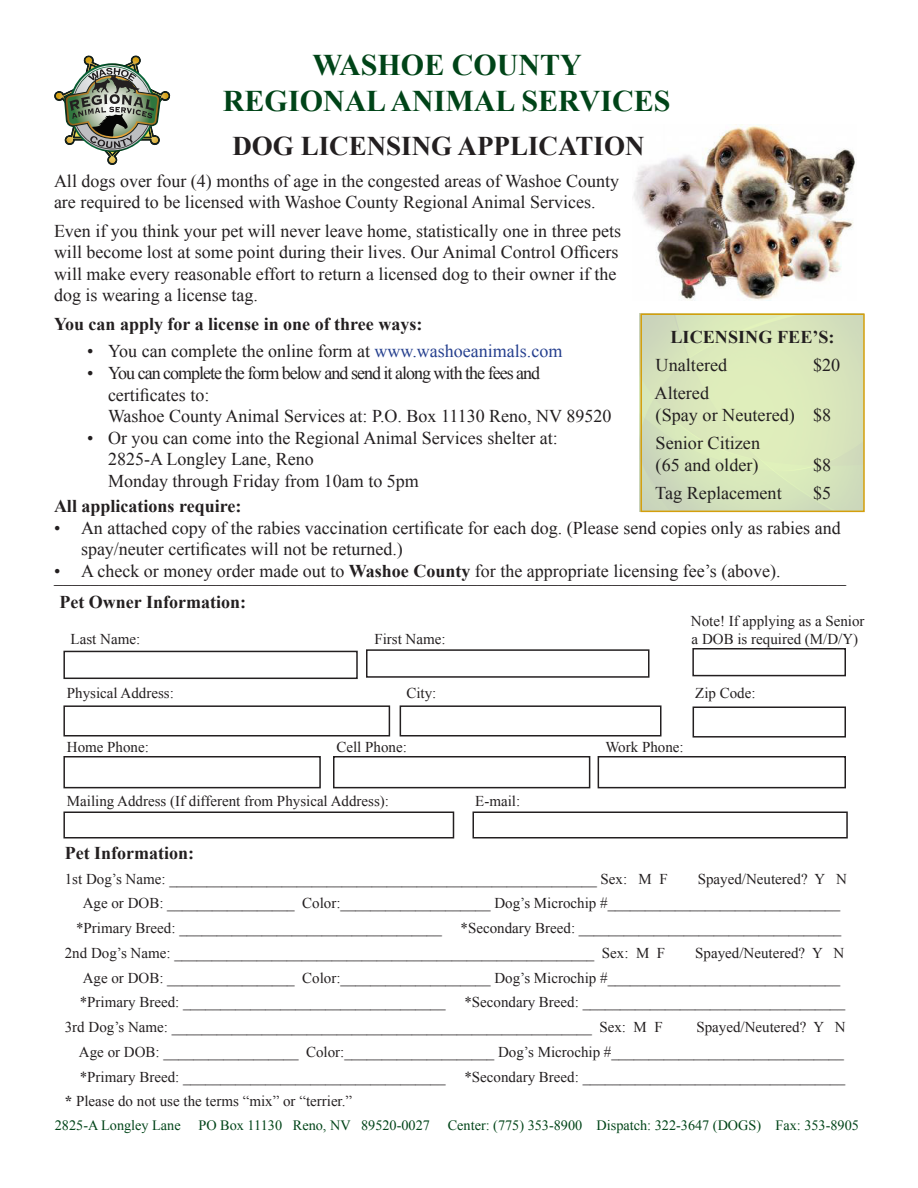
<style>
.page{position:relative;width:918px;height:1188px;background:#fff}
.page>*{position:absolute;margin:0;border:0;box-sizing:border-box;transform-origin:0 0}
.t1{font:700 30px "Times New Roman";color:#004418}
.t2{font:700 27px "Times New Roman";color:#231f20}
.t3{font:18px/21.6px "Times New Roman";color:#231f20}
.t4{font:700 18px "Times New Roman";color:#231f20}
.t5{font:18px/21.6px "Times New Roman";letter-spacing:-.055em;color:#231f20}
.t6{font:15px "Times New Roman";color:#231f20}
.t7{font:14.25px "Times New Roman";color:#004418}
.s1{color:#253f8e}
.s2{font-weight:700}
</style>
<div class="page">
<div style="left:640px;top:314px;width:225px;height:198px;border:2px solid #d49f0c"></div>
<img style="left:54px;top:55px;width:117px;height:110px">
<div style="left:63px;top:705px;width:327px;height:31px;border:2px solid #231f20"></div>
<div style="left:400px;top:705px;width:262px;height:31px;border:2px solid #231f20"></div>
<div style="left:366px;top:649px;width:284px;height:29px;border:2px solid #231f20"></div>
<div style="left:692px;top:648px;width:154px;height:28px;border:2px solid #231f20"></div>
<div style="left:63px;top:756px;width:258px;height:32px;border:2px solid #231f20"></div>
<div style="left:598px;top:756px;width:248px;height:32px;border:2px solid #231f20"></div>
<div style="left:333px;top:756px;width:257px;height:32px;border:2px solid #231f20"></div>
<div style="left:63px;top:651px;width:295px;height:28px;border:2px solid #231f20"></div>
<div style="left:63px;top:812px;width:391px;height:26px;border:2px solid #231f20"></div>
<div style="left:472px;top:812px;width:376px;height:26px;border:2px solid #231f20"></div>
<div style="left:693px;top:706px;width:153px;height:32px;border:2px solid #231f20"></div>
<img style="left:634px;top:125px;width:221px;height:175px">
<p class="t1" style="left:313px;top:45px;width:271px">WASHOE COUNTY</p>
<p class="t1" style="left:223px;top:81px;width:449px">REGIONAL ANIMAL SERVICES</p>
<p class="t2" style="left:232px;top:127px;width:414px">DOG LICENSING APPLICATION</p>
<p class="t3" style="left:54px;top:170px;width:567px">All dogs over four (4) months of age in the congested areas of Washoe County are required to be licensed with Washoe County Regional Animal Services.</p>
<p class="t3" style="left:54px;top:219px;width:569px">Even if you think your pet will never leave home, statistically one in three pets will become lost at some point during their lives. Our Animal Control Officers will make every reasonable effort to return a licensed dog to their owner if the dog is wearing a license tag.</p>
<p class="t4" style="left:54px;top:311px;width:370px">You can apply for a license in one of three ways:</p>
<p class="t3" style="left:87px;top:340px;width:477px">• You can complete the online form at <span class="s1">www.washoeanimals.com</span></p>
<p class="t5" style="left:108px;top:362px;width:434px;text-indent:-21px">• You can complete the form below and send it along with the fees and certificates to:</p>
<p class="t3" style="left:108px;top:405px;width:505px">Washoe County Animal Services at: P.O. Box 11130 Reno, NV 89520</p>
<p class="t3" style="left:87px;top:427px;width:472px">• Or you can come into the Regional Animal Services shelter at:</p>
<p class="t3" style="left:108px;top:448px;width:207px">2825-A Longley Lane, Reno</p>
<p class="t3" style="left:108px;top:470px;width:312px">Monday through Friday from 10am to 5pm</p>
<p class="t4" style="left:671px;top:324px;width:166px">LICENSING FEE’S:</p>
<p class="t3" style="left:656px;top:354px;width:73px">Unaltered</p>
<p class="t3" style="left:813px;top:354px;width:29px">$20</p>
<p class="t3" style="left:655px;top:382px;width:56px">Altered</p>
<p class="t3" style="left:656px;top:404px;width:177px">(Spay or Neutered) $8</p>
<p class="t3" style="left:656px;top:432px;width:106px">Senior Citizen</p>
<p class="t3" style="left:656px;top:454px;width:104px">(65 and older)</p>
<p class="t3" style="left:813px;top:454px;width:20px">$8</p>
<p class="t3" style="left:655px;top:482px;width:128px">Tag Replacement</p>
<p class="t3" style="left:813px;top:482px;width:20px">$5</p>
<p class="t4" style="left:54px;top:494px;width:189px">All applications require:</p>
<p class="t3" style="left:81px;top:516px;width:761px;text-indent:-27px">• An attached copy of the rabies vaccination certificate for each dog. (Please send copies only as rabies and spay/neuter certificates will not be returned.)</p>
<p class="t3" style="left:54px;top:560px;width:728px">• A check or money order made out to <span class="s2">Washoe County</span> for the appropriate licensing fee’s (above).</p>
<p class="t3" style="left:54px;top:565px;width:793px">________________________________________________________________________________________</p>
<p class="t4" style="left:59px;top:589px;width:188px">Pet Owner Information:</p>
<p class="t6" style="left:691px;top:611px;width:175px">Note! If applying as a Senior</p>
<p class="t6" style="left:71px;top:629px;width:71px">Last Name:</p>
<p class="t6" style="left:374px;top:629px;width:73px">First Name:</p>
<p class="t6" style="left:692px;top:629px;width:168px">a DOB is required (M/D/Y)</p>
<p class="t6" style="left:67px;top:683px;width:109px">Physical Address:</p>
<p class="t6" style="left:406px;top:683px;width:32px">City:</p>
<p class="t6" style="left:695px;top:683px;width:62px">Zip Code:</p>
<p class="t6" style="left:67px;top:737px;width:84px">Home Phone:</p>
<p class="t6" style="left:336px;top:737px;width:72px">Cell Phone:</p>
<p class="t6" style="left:605px;top:737px;width:80px">Work Phone:</p>
<p class="t6" style="left:67px;top:791px;width:324px">Mailing Address (If different from Physical Address):</p>
<p class="t6" style="left:475px;top:791px;width:46px">E-mail:</p>
<p class="t4" style="left:65px;top:840px;width:131px">Pet Information:</p>
<p class="t6" style="left:65px;top:869px;width:604px">1st Dog’s Name: _________________________________________________________ Sex: M F</p>
<p class="t6" style="left:698px;top:869px;width:151px">Spayed/Neutered? Y N</p>
<p class="t6" style="left:83px;top:893px;width:759px">Age or DOB: _________________ Color:____________________ Dog’s Microchip #_______________________________</p>
<p class="t6" style="left:76px;top:918px;width:367px">*Primary Breed: ___________________________________</p>
<p class="t6" style="left:461px;top:918px;width:382px">*Secondary Breed: ___________________________________</p>
<p class="t6" style="left:65px;top:943px;width:602px">2nd Dog’s Name: ________________________________________________________ Sex: M F</p>
<p class="t6" style="left:695px;top:943px;width:151px">Spayed/Neutered? Y N</p>
<p class="t6" style="left:83px;top:968px;width:759px">Age or DOB: _________________ Color:____________________ Dog’s Microchip #_______________________________</p>
<p class="t6" style="left:80px;top:992px;width:367px">*Primary Breed: ___________________________________</p>
<p class="t6" style="left:464px;top:992px;width:382px">*Secondary Breed: ___________________________________</p>
<p class="t6" style="left:65px;top:1017px;width:599px">3rd Dog’s Name: ________________________________________________________ Sex: M F</p>
<p class="t6" style="left:696px;top:1017px;width:151px">Spayed/Neutered? Y N</p>
<p class="t6" style="left:79px;top:1042px;width:766px">Age or DOB: __________________ Color:____________________ Dog’s Microchip #_______________________________</p>
<p class="t6" style="left:80px;top:1067px;width:367px">*Primary Breed: ___________________________________</p>
<p class="t6" style="left:464px;top:1067px;width:382px">*Secondary Breed: ___________________________________</p>
<p class="t6" style="left:65px;top:1091px;width:289px"><span class="s2">*</span> Please do not use the terms “mix” or “terrier.”</p>
<p class="t7" style="left:55px;top:1116px;width:127px">2825-A Longley Lane</p>
<p class="t7" style="left:199px;top:1116px;width:233px">PO Box 11130 Reno, NV 89520-0027</p>
<p class="t7" style="left:448px;top:1116px;width:413px">Center: (775) 353-8900 Dispatch: 322-3647 (DOGS) Fax: 353-8905</p>
</div>
